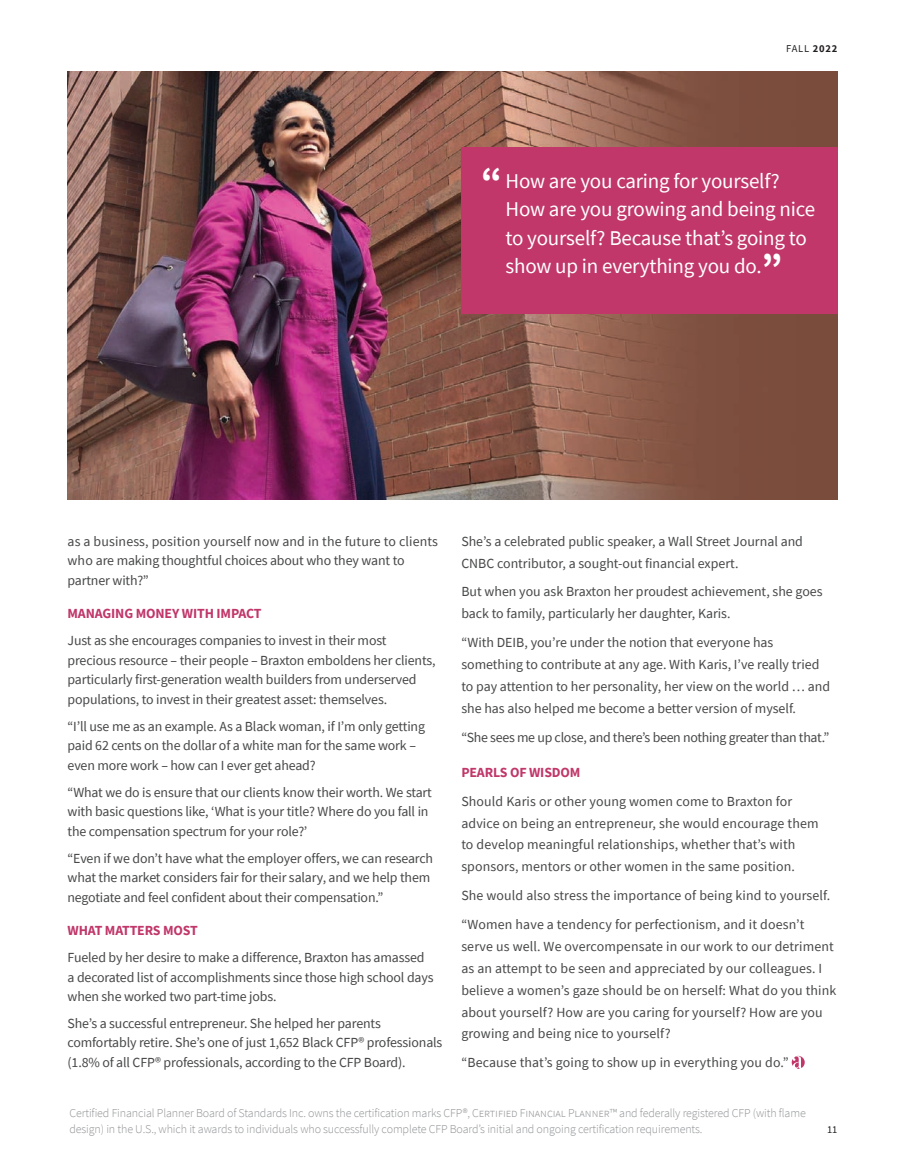
<style>
.page{position:relative;width:905px;height:1175px;background:#fff}
.page>*{position:absolute;margin:0;border:0;box-sizing:border-box;transform-origin:0 0}
.Body_Copy_9_25_13_Le{font:21px/28.5px "Source Sans Pro";letter-spacing:-.01em;color:#fff}
.Body_Copy_9_25_13_Le-2{font:13.8px/19.8px "Source Sans Pro";letter-spacing:-.01em;color:#464748}
.Body_Copy_9_25_13_Le-3{font:13.8px/21.9px "Source Sans Pro";letter-spacing:.01em;color:#464748}
.Body_Copy_9_25_13_Le-4{font:700 13.8px "Source Sans Pro";letter-spacing:-.01em;color:#c1376a}
.Subhead_-_2nd_Tier{font:300 12px/16.5px "Source Sans Pro";letter-spacing:-.01em;color:#8f9194}
.t1{font:10.5px "Source Sans Pro";letter-spacing:.055em;color:#231f20}
.s1{font-weight:700;font-size:10.65px}
.s2{font-weight:700;font-size:39px}
</style>
<div class="page">
<img style="left:68px;top:71px;width:769px;height:429px">
<svg style="left:791px;top:1055px;width:13px;height:13px"></svg>
<div style="left:461px;top:147px;width:376px;height:166px;background:#c1376a"></div>
<p class="t1" style="left:786px;top:41px;width:53px">FALL <span class="s1">2022</span></p>
<p class="Body_Copy_9_25_13_Le" style="left:505px;top:166px;width:311px;text-indent:-24px"><span class="s2">“</span> How are you caring for yourself?<br>How are you growing and being nice to yourself? Because that’s going to show up in everything you do.<span class="s2">”</span></p>
<p class="Body_Copy_9_25_13_Le-2" style="left:68px;top:531px;width:372px">as a business, position yourself now and in the future to clients who are making thoughtful choices about who they want to partner with?”</p>
<p class="Body_Copy_9_25_13_Le-4" style="left:68px;top:604px;width:195px">MANAGING MONEY WITH IMPACT</p>
<p class="Body_Copy_9_25_13_Le-2" style="left:68px;top:630px;width:369px">Just as she encourages companies to invest in their most precious resource – their people – Braxton emboldens her clients, particularly first-generation wealth builders from underserved populations, to invest in their greatest asset: themselves.</p>
<p class="Body_Copy_9_25_13_Le-2" style="left:68px;top:716px;width:359px">“I’ll use me as an example. As a Black woman, if I’m only getting paid 62 cents on the dollar of a white man for the same work – even more work – how can I ever get ahead?</p>
<p class="Body_Copy_9_25_13_Le-2" style="left:68px;top:782px;width:366px">“What we do is ensure that our clients know their worth. We start with basic questions like, ‘What is your title? Where do you fall in the compensation spectrum for your role?’</p>
<p class="Body_Copy_9_25_13_Le-2" style="left:68px;top:848px;width:367px">“Even if we don’t have what the employer offers, we can research what the market considers fair for their salary, and we help them negotiate and feel confident about their compensation.”</p>
<p class="Body_Copy_9_25_13_Le-4" style="left:68px;top:921px;width:132px">WHAT MATTERS MOST</p>
<p class="Body_Copy_9_25_13_Le-2" style="left:68px;top:947px;width:367px">Fueled by her desire to make a difference, Braxton has amassed a decorated list of accomplishments since those high school days when she worked two part-time jobs.</p>
<p class="Body_Copy_9_25_13_Le-2" style="left:68px;top:1013px;width:376px">She’s a successful entrepreneur. She helped her parents comfortably retire. She’s one of just 1,652 Black CFP® professionals (1.8% of all CFP® professionals, according to the CFP Board).</p>
<p class="Body_Copy_9_25_13_Le-2" style="left:461px;top:530px;width:343px;line-height:21.9px">She’s a celebrated public speaker, a Wall Street Journal and<br>CNBC contributor, a sought-out financial expert.</p>
<p class="Body_Copy_9_25_13_Le-2" style="left:461px;top:581px;width:363px;line-height:21.9px">But when you ask Braxton her proudest achievement, she goes back to family, particularly her daughter, Karis.</p>
<p class="Body_Copy_9_25_13_Le-2" style="left:461px;top:631px;width:370px;line-height:21.9px">“With DEIB, you’re under the notion that everyone has something to contribute at any age. With Karis, I’ve really tried to pay attention to her personality, her view on the world … and she has also helped me become a better version of myself.</p>
<p class="Body_Copy_9_25_13_Le-2" style="left:461px;top:727px;width:369px">“She sees me up close, and there’s been nothing greater than that.”</p>
<p class="Body_Copy_9_25_13_Le-4" style="left:461px;top:763px;width:121px">PEARLS OF WISDOM</p>
<p class="Body_Copy_9_25_13_Le-3" style="left:461px;top:790px;width:359px">Should Karis or other young women come to Braxton for advice on being an entrepreneur, she would encourage them to develop meaningful relationships, whether that’s with sponsors, mentors or other women in the same position.</p>
<p class="Body_Copy_9_25_13_Le-3" style="left:461px;top:884px;width:370px">She would also stress the importance of being kind to yourself.</p>
<p class="Body_Copy_9_25_13_Le-3" style="left:461px;top:913px;width:376px">“Women have a tendency for perfectionism, and it doesn’t serve us well. We overcompensate in our work to our detriment as an attempt to be seen and appreciated by our colleagues. I believe a women’s gaze should be on herself: What do you think about yourself? How are you caring for yourself? How are you growing and being nice to yourself?</p>
<p class="Body_Copy_9_25_13_Le-3" style="left:461px;top:1051px;width:329px">“Because that’s going to show up in everything you do.”</p>
<p class="Subhead_-_2nd_Tier" style="left:69px;top:1104px;width:738px">Certified Financial Planner Board of Standards Inc. owns the certification marks CFP®, Certified Financial Planner™ and federally registered CFP (with flame design) in the U.S., which it awards to individuals who successfully complete CFP Board’s initial and ongoing certification requirements.</p>
<p class="t1" style="left:827px;top:1123px;width:12px">11</p>
</div>
